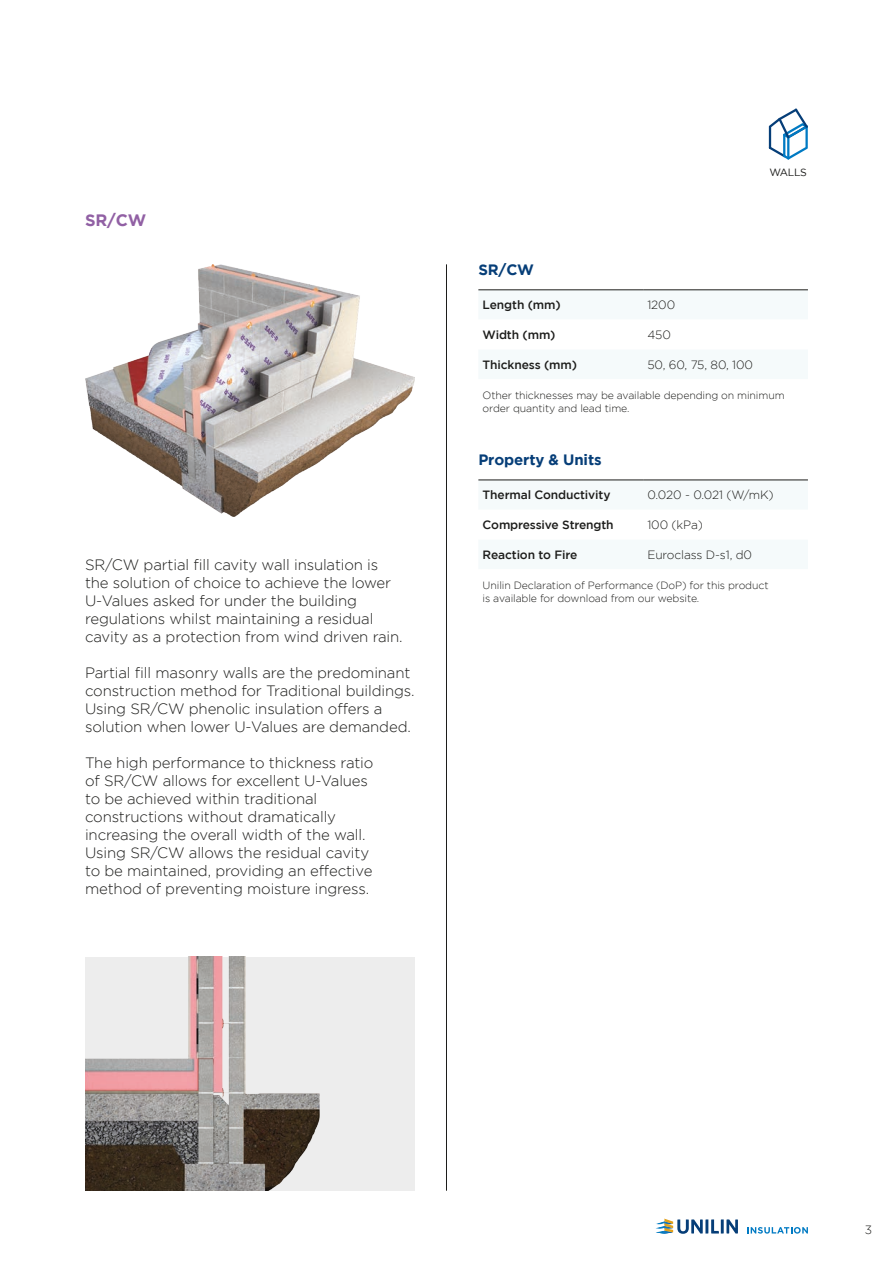
<style>
.page{position:relative;width:893px;height:1263px;background:#fff}
.page>*{position:absolute;margin:0;border:0;box-sizing:border-box;transform-origin:0 0}
.t1{font:700 16.5px "Gotham";color:#9160a4}
.t2{font:300 15px/18px "Gotham";letter-spacing:-.01em;color:#1d1d1b}
.t3{font:700 15px "Gotham";letter-spacing:-.01em;color:#063e78}
.t4{font:500 12px "Gotham";letter-spacing:-.01em;color:#1d1d1b}
.t5{font:300 12px "Gotham";letter-spacing:-.01em;color:#1d1d1b}
.t6{font:300 10.5px/12.6px "Gotham";letter-spacing:-.01em;color:#1d1d1b}
.t7{font:10.5px "Gotham";letter-spacing:-.03em;color:#1d1d1b}
</style>
<div class="page">
<div style="left:85px;top:957px;width:330px;height:234px;background:#ededed"></div>
<img style="left:85px;top:957px;width:235px;height:234px">
<svg style="left:478px;top:290px;width:330px;height:1px"></svg>
<hr style="left:478px;top:289px;width:165px;height:1px;background:#1d1d1b">
<hr style="left:643px;top:289px;width:165px;height:1px;background:#1d1d1b">
<hr style="left:478px;top:480px;width:165px;height:1px;background:#1d1d1b">
<hr style="left:643px;top:480px;width:165px;height:1px;background:#1d1d1b">
<img style="left:85px;top:264px;width:330px;height:253px">
<svg style="left:769px;top:109px;width:39px;height:50px"></svg>
<svg style="left:656px;top:1218px;width:82px;height:16px"></svg>
<svg style="left:747px;top:1227px;width:61px;height:6px"></svg>
<hr style="left:446px;top:264px;width:1px;height:927px;background:#1d1d1b">
<p class="t1" style="left:85px;top:210px;width:63px">SR/CW</p>
<p class="t2" style="left:85px;top:555px;width:295px">SR/CW partial fill cavity wall insulation is</p>
<p class="t2" style="left:85px;top:573px;width:308px">the solution of choice to achieve the lower</p>
<p class="t2" style="left:85px;top:591px;width:319px">U-Values asked for under the building regulations whilst maintaining a residual cavity as a protection from wind driven rain.</p>
<p class="t2" style="left:85px;top:663px;width:331px">Partial fill masonry walls are the predominant construction method for Traditional buildings.<br>Using SR/CW phenolic insulation offers a solution when lower U-Values are demanded.</p>
<p class="t2" style="left:85px;top:753px;width:290px">The high performance to thickness ratio</p>
<p class="t2" style="left:85px;top:771px;width:284px">of SR/CW allows for excellent U-Values</p>
<p class="t2" style="left:85px;top:789px;width:289px">to be achieved within traditional constructions without dramatically increasing the overall width of the wall.<br>Using SR/CW allows the residual cavity to be maintained, providing an effective method of preventing moisture ingress.</p>
<p class="t7" style="left:770px;top:166px;width:39px">WALLS</p>
<p class="t3" style="left:478px;top:261px;width:57px">SR/CW</p>
<p class="t4" style="left:483px;top:298px;width:80px">Length (mm)</p>
<p class="t5" style="left:647px;top:298px;width:29px">1200</p>
<p class="t4" style="left:483px;top:328px;width:74px">Width (mm)</p>
<p class="t5" style="left:647px;top:328px;width:25px">450</p>
<p class="t4" style="left:483px;top:358px;width:96px">Thickness (mm)</p>
<p class="t5" style="left:647px;top:358px;width:107px">50, 60, 75, 80, 100</p>
<p class="t6" style="left:483px;top:389px;width:303px">Other thicknesses may be available depending on minimum order quantity and lead time.</p>
<p class="t3" style="left:478px;top:451px;width:125px">Property &amp; Units</p>
<p class="t4" style="left:483px;top:488px;width:129px">Thermal Conductivity</p>
<p class="t5" style="left:647px;top:488px;width:128px">0.020 - 0.021 (W/mK)</p>
<p class="t4" style="left:483px;top:518px;width:133px">Compressive Strength</p>
<p class="t5" style="left:647px;top:518px;width:57px">100 (kPa)</p>
<p class="t4" style="left:483px;top:548px;width:96px">Reaction to Fire</p>
<p class="t5" style="left:647px;top:548px;width:106px">Euroclass D-s1, d0</p>
<p class="t6" style="left:483px;top:579px;width:287px">Unilin Declaration of Performance (DoP) for this product</p>
<p class="t6" style="left:483px;top:592px;width:218px">is available for download from our website.</p>
<p class="t5" style="left:865px;top:1223px;width:9px">3</p>
</div>
